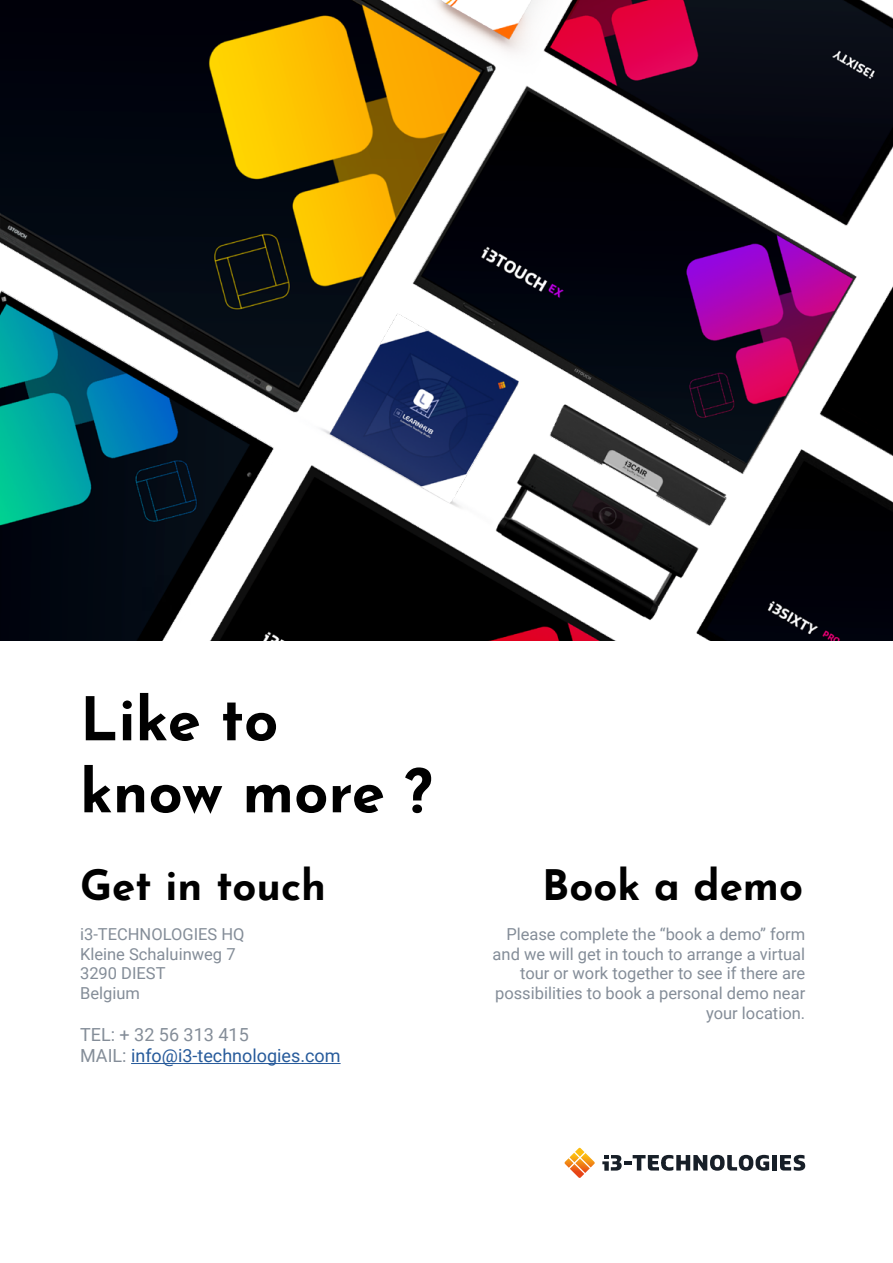
<style>
.page{position:relative;width:893px;height:1263px;background:#fff}
.page>*{position:absolute;margin:0;border:0;box-sizing:border-box;transform-origin:0 0}
.t1{font:700 60px/72px "Josefin Sans";color:#000}
.t2{font:700 42px "Josefin Sans";color:#000}
.t3{font:18px/21.6px "Roboto";color:#275b9b}
.t4{font:16.5px/19.8px "Roboto";color:#848d98;text-align:right}
.s1{color:#848d98}
</style>
<div class="page">
<img style="left:0;top:0;width:893px;height:641px">
<svg style="left:564px;top:1148px;width:31px;height:30px"></svg>
<div style="left:772px;top:1155px;width:5px;height:15px;background:#171f28"></div>
<svg style="left:780px;top:1155px;width:25px;height:16px"></svg>
<svg style="left:602px;top:1155px;width:167px;height:16px"></svg>
<hr style="left:131px;top:1063px;width:210px;height:1px;background:#275b9b">
<h1 class="t1" style="left:80px;top:674px;width:354px">Like to know more ?</h1>
<h2 class="t2" style="left:80px;top:848px;width:248px">Get in touch</h2>
<h2 class="t2" style="left:542px;top:848px;width:262px">Book a demo</h2>
<p class="t4" style="left:493px;top:923px;width:314px">Please complete the “book a demo” form and we will get in touch to arrange a virtual tour or work together to see if there are possibilities to book a personal demo near your location.</p>
<p class="t4" style="left:80px;top:923px;width:166px;text-align:left">i3-TECHNOLOGIES HQ<br>Kleine Schaluinweg 7<br>3290 DIEST<br>Belgium</p>
<p class="t3" style="left:80px;top:1023px;width:262px"><span class="s1">TEL: + 32 56 313 415<br>MAIL:</span> info@i3-technologies.com</p>
</div>
